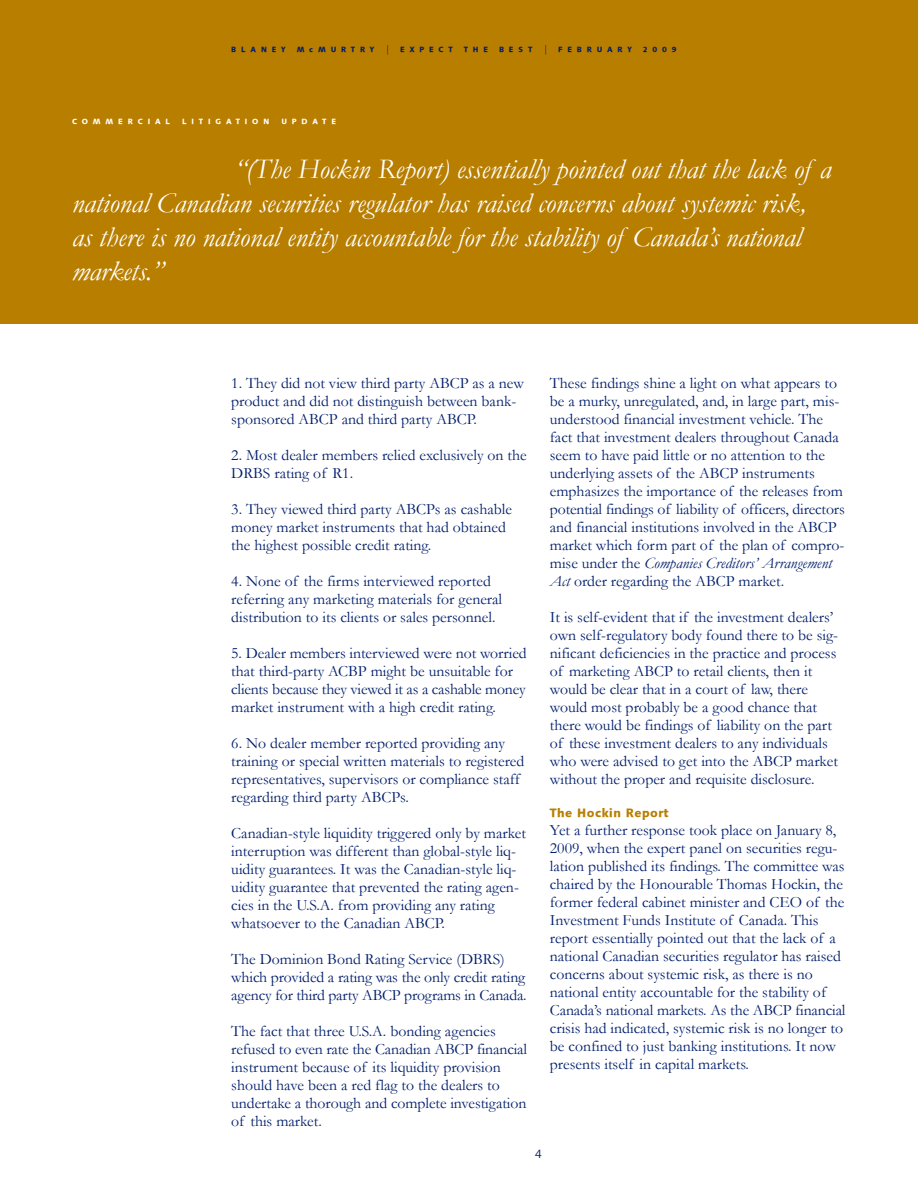
<style>
.page{position:relative;width:918px;height:1188px;background:#fff}
.page>*{position:absolute;margin:0;border:0;box-sizing:border-box;transform-origin:0 0}
.t1{font:italic 28.5px/34.2px "Garamond";color:#fff}
.t2{font:15.75px/18px "Garamond";color:#001e6b}
.t3{font:900 12px "Syntax";letter-spacing:.04em;color:#b87e00}
.t4{font:12px "Syntax Roman";color:#001e6b}
.t5{font:900 7.5px "Syntax";letter-spacing:.65em;color:#001e6b}
.t6{font:900 7.5px "Syntax";letter-spacing:.65em;color:#fff}
.s1{font-family:"Garamond";font-weight:400;font-size:10.5px}
.s2{font-style:italic}
</style>
<div class="page">
<div style="left:0;top:0;width:918px;height:324px;background:#b87e00"></div>
<p class="t5" style="left:231px;top:45px;width:56px">BLANEY</p>
<p class="t5" style="left:297px;top:45px;width:158px">McMURTRY <span class="s1">|</span> EXPECT</p>
<p class="t5" style="left:464px;top:45px;width:26px">THE</p>
<p class="t5" style="left:499px;top:45px;width:134px">BEST <span class="s1">|</span> FEBRUARY</p>
<p class="t5" style="left:643px;top:45px;width:36px">2009</p>
<p class="t6" style="left:72px;top:117px;width:100px">COMMERCIAL</p>
<p class="t6" style="left:182px;top:117px;width:89px">LITIGATION</p>
<p class="t6" style="left:281px;top:117px;width:56px">UPDATE</p>
<p class="t1" style="left:72px;top:152px;width:761px;text-indent:162px">“(The Hockin Report) essentially pointed out that the lack of a national Canadian securities regulator has raised concerns about systemic risk, as there is no national entity accountable for the stability of Canada’s national markets.”</p>
<p class="t2" style="left:231px;top:375px;width:294px">1. They did not view third party ABCP as a new product and did not distinguish between bank&shy;sponsored ABCP and third party ABCP.</p>
<p class="t2" style="left:231px;top:447px;width:297px">2. Most dealer members relied exclusively on the<br>DRBS rating of R1.</p>
<p class="t2" style="left:231px;top:501px;width:282px">3. They viewed third party ABCPs as cashable money market instruments that had obtained the highest possible credit rating.</p>
<p class="t2" style="left:231px;top:573px;width:272px">4. None of the firms interviewed reported referring any marketing materials for general distribution to its clients or sales personnel.</p>
<p class="t2" style="left:231px;top:645px;width:297px">5. Dealer members interviewed were not worried that third-party ACBP might be unsuitable for clients because they viewed it as a cashable money market instrument with a high credit rating.</p>
<p class="t2" style="left:231px;top:735px;width:295px">6. No dealer member reported providing any training or special written materials to registered representatives, supervisors or compliance staff regarding third party ABCPs.</p>
<p class="t2" style="left:231px;top:825px;width:296px">Canadian-style liquidity triggered only by market interruption was different than global-style liq&shy;uidity guarantees. It was the Canadian-style liq&shy;uidity guarantee that prevented the rating agen&shy;cies in the U.S.A. from providing any rating whatsoever to the Canadian ABCP.</p>
<p class="t2" style="left:231px;top:951px;width:297px">The Dominion Bond Rating Service (DBRS) which provided a rating was the only credit rating agency for third party ABCP programs in Canada.</p>
<p class="t2" style="left:231px;top:1023px;width:297px">The fact that three U.S.A. bonding agencies refused to even rate the Canadian ABCP financial instrument because of its liquidity provision should have been a red flag to the dealers to undertake a thorough and complete investigation of this market.</p>
<p class="t2" style="left:550px;top:375px;width:296px">These findings shine a light on what appears to be a murky, unregulated, and, in large part, mis&shy;understood financial investment vehicle. The fact that investment dealers throughout Canada seem to have paid little or no attention to the underlying assets of the ABCP instruments emphasizes the importance of the releases from potential findings of liability of officers, directors and financial institutions involved in the ABCP market which form part of the plan of compro&shy;mise under the <span class="s2">Companies Creditors’ Arrangement Act</span> order regarding the ABCP market.</p>
<p class="t2" style="left:550px;top:609px;width:290px">It is self-evident that if the investment dealers’ own self-regulatory body found there to be sig&shy;nificant deficiencies in the practice and process of marketing ABCP to retail clients, then it would be clear that in a court of law, there would most probably be a good chance that there would be findings of liability on the part of these investment dealers to any individuals who were advised to get into the ABCP market without the proper and requisite disclosure.</p>
<p class="t3" style="left:550px;top:806px;width:120px">The Hockin Report</p>
<p class="t2" style="left:550px;top:822px;width:297px">Yet a further response took place on January 8, 2009, when the expert panel on securities regu&shy;lation published its findings. The committee was chaired by the Honourable Thomas Hockin, the former federal cabinet minister and CEO of the Investment Funds Institute of Canada. This report essentially pointed out that the lack of a national Canadian securities regulator has raised concerns about systemic risk, as there is no national entity accountable for the stability of Canada’s national markets. As the ABCP financial crisis had indicated, systemic risk is no longer to be confined to just banking institutions. It now presents itself in capital markets.</p>
<p class="t4" style="left:535px;top:1146px;width:8px">4</p>
</div>
